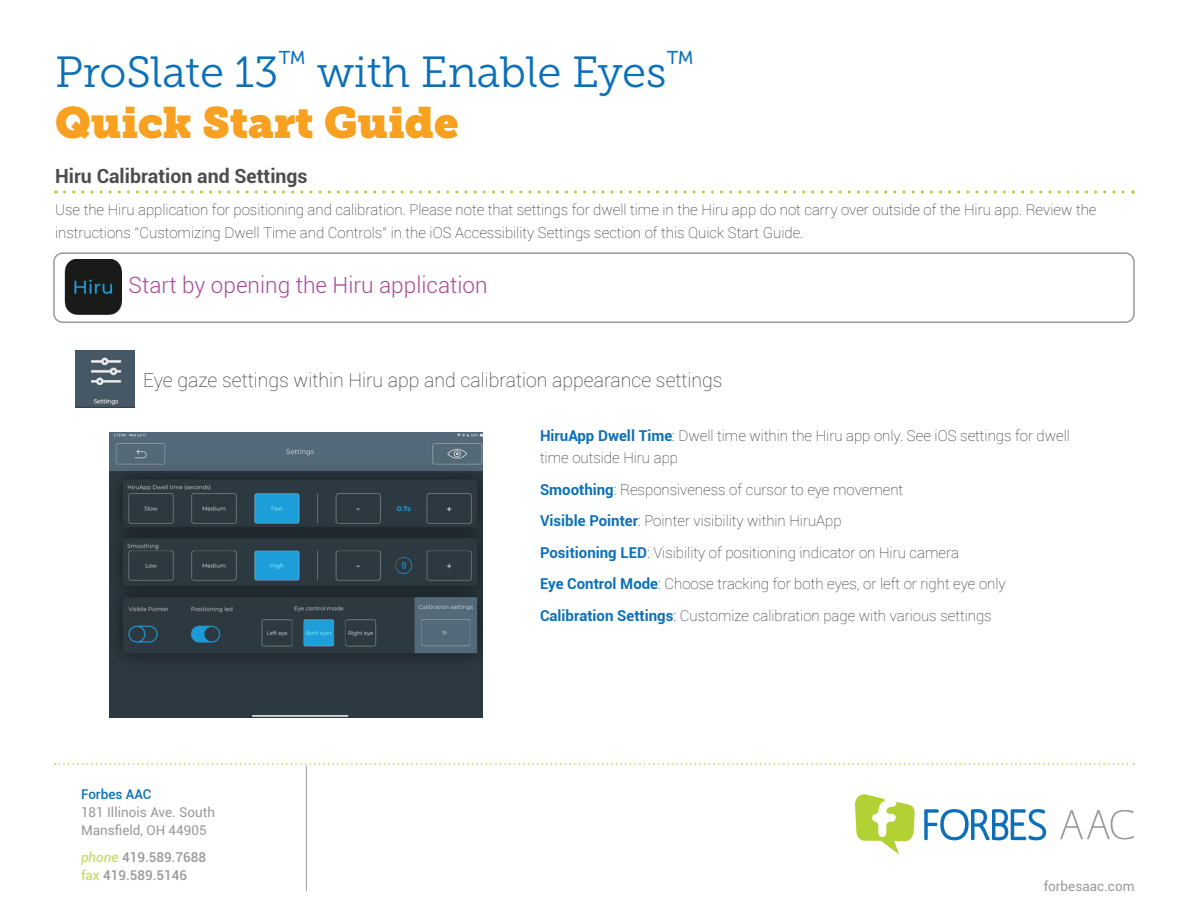
<style>
.page{position:relative;width:1188px;height:918px;background:#fff}
.page>*{position:absolute;margin:0;border:0;box-sizing:border-box;transform-origin:0 0}
.t1{font:43.5px "Museo Slab 300";letter-spacing:-.005em;color:#0c70b9}
.t2{font:43.5px "Museo Slab";letter-spacing:-.005em;color:#f8a01f}
.t3{font:300 22.5px "Roboto";color:#aa499b}
.t4{font:100 19.5px "Roboto";color:#231f20}
.t5{font:700 19.5px "Roboto";color:#4c4d4e}
.t6{font:100 15px/31.5px "Roboto";color:#231f20}
.t7{font:13.5px/18px "Roboto";color:#999}
.t8{font:500 13.5px/18px "Roboto";color:#999}
.t9{font:500 13.5px "Roboto";color:#0c70b9}
.s1{font-style:italic;color:#c8dc71}
.s2{color:#c8dc71}
.s3{font-weight:700;color:#0c70b9}
</style>
<div class="page">
<svg style="left:924px;top:809px;width:122px;height:31px"></svg>
<svg style="left:1060px;top:810px;width:74px;height:30px"></svg>
<svg style="left:855px;top:794px;width:60px;height:61px"></svg>
<svg style="left:55px;top:763px;width:1079px;height:2px"></svg>
<hr style="left:306px;top:766px;width:1px;height:125px;background:#999">
<svg style="left:64px;top:190px;width:1069px;height:4px"></svg>
<img style="left:65px;top:259px;width:56px;height:55px">
<img style="left:110px;top:432px;width:372px;height:286px">
<div style="left:53px;top:252px;width:1082px;height:71px;border:2px solid #999;border-radius:9px"></div>
<img style="left:75px;top:351px;width:59px;height:56px">
<h1 class="t1" style="left:55px;top:48px;width:641px">ProSlate 13<sup>™</sup> with Enable Eyes<sup>™</sup></h1>
<h1 class="t2" style="left:55px;top:96px;width:405px">Quick Start Guide</h1>
<h3 class="t5" style="left:55px;top:162px;width:254px">Hiru Calibration and Settings</h3>
<p class="t6" style="left:55px;top:198px;width:1043px;line-height:22.5px">Use the Hiru application for positioning and calibration. Please note that settings for dwell time in the Hiru app do not carry over outside of the Hiru app. Review the instructions “Customizing Dwell Time and Controls” in the iOS Accessibility Settings section of this Quick Start Guide.</p>
<h2 class="t3" style="left:129px;top:270px;width:361px">Start by opening the Hiru application</h2>
<h3 class="t4" style="left:143px;top:367px;width:581px">Eye gaze settings within Hiru app and calibration appearance settings</h3>
<p class="t9" style="left:81px;top:785px;width:72px">Forbes AAC</p>
<p class="t7" style="left:81px;top:803px;width:136px">181 Illinois Ave. South<br>Mansfield, OH 44905</p>
<p class="t8" style="left:81px;top:848px;width:127px"><span class="s1">phone</span> 419.589.7688 <span class="s2">fax</span> 419.589.5146</p>
<p class="t6" style="left:540px;top:424px;width:532px;line-height:22.5px"><span class="s3">HiruApp Dwell Time</span>: Dwell time within the Hiru app only. See iOS settings for dwell time outside Hiru app</p>
<p class="t6" style="left:540px;top:473px;width:467px"><span class="s3">Smoothing</span>: Responsiveness of cursor to eye movement<br><span class="s3">Visible Pointer</span>: Pointer visibility within HiruApp<br><span class="s3">Positioning LED</span>: Visibility of positioning indicator on Hiru camera<br><span class="s3">Eye Control Mode</span>: Choose tracking for both eyes, or left or right eye only <span class="s3">Calibration Settings</span>: Customize calibration page with various settings</p>
<p class="t7" style="left:1044px;top:876px;width:92px">forbesaac.com</p>
</div>
